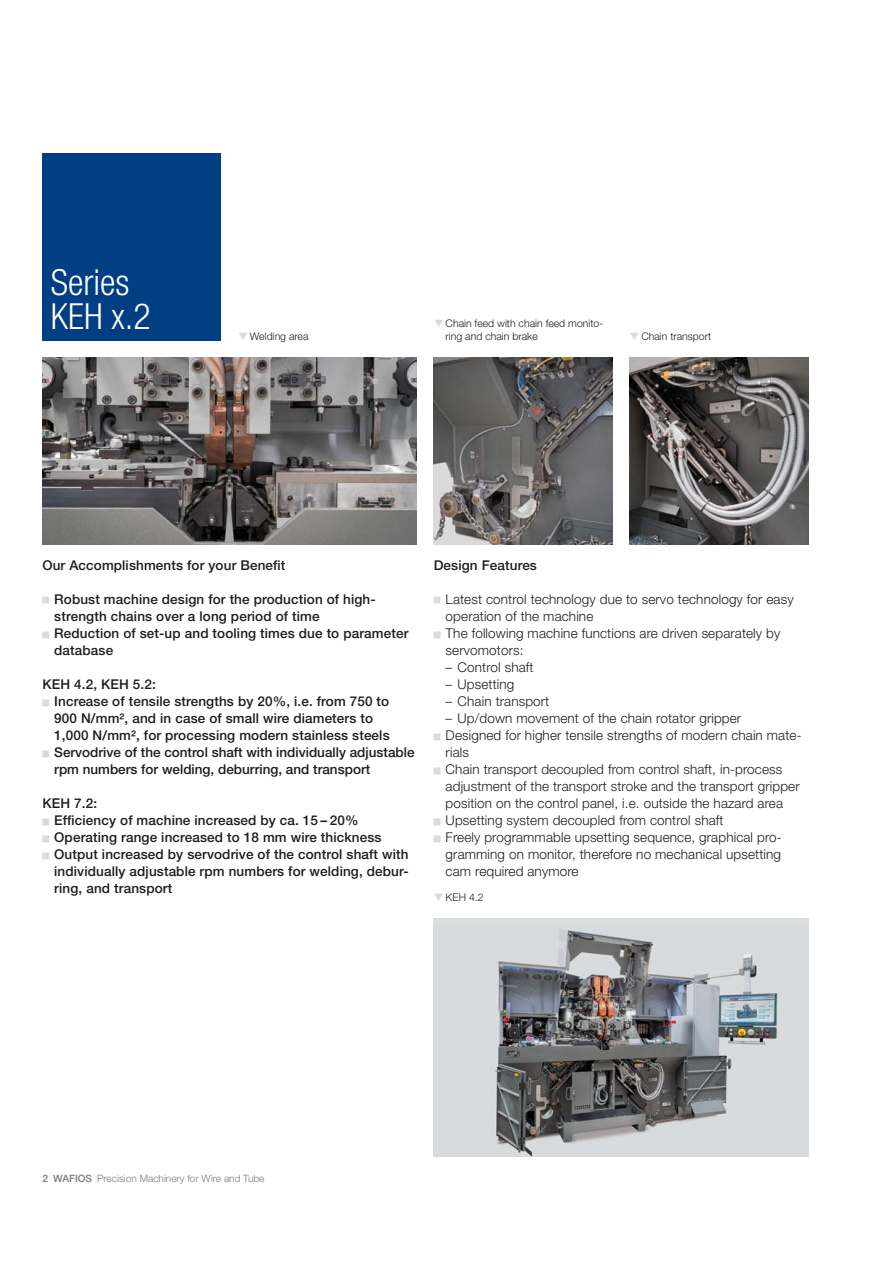
<style>
.page{position:relative;width:893px;height:1263px;background:#fff}
.page>*{position:absolute;margin:0;border:0;box-sizing:border-box;transform-origin:0 0}
.t1{font:300 condensed 36px/34px "Helvetica Neue LT";color:#fff}
.t2{font:500 13.5px/17px "Helvetica Neue LT";letter-spacing:.01em;color:#1d1d1b}
.t3{font:300 13.5px/17px "Helvetica Neue LT";letter-spacing:.01em;color:#1d1d1b}
.t4{font:300 10.5px/12.8px "Helvetica Neue LT";color:#1d1d1b}
.t5{font:300 10.2px "Helvetica Neue LT";color:#7c7b7b}
.s1{font-weight:500}
</style>
<div class="page">
<div style="left:42px;top:153px;width:179px;height:187px;background:#023e84"></div>
<img style="left:42px;top:357px;width:374px;height:187px">
<img style="left:434px;top:918px;width:374px;height:239px">
<img style="left:434px;top:357px;width:178px;height:187px">
<img style="left:629px;top:357px;width:179px;height:187px">
<h1 class="t1" style="left:51px;top:268px;width:101px">Series<br>KEH x.2</h1>
<p class="t4" style="left:250px;top:331px;width:60px">Welding area</p>
<p class="t4" style="left:445px;top:318px;width:159px">Chain feed with chain feed monito&shy;ring and chain brake</p>
<p class="t4" style="left:641px;top:331px;width:71px">Chain transport</p>
<p class="t2" style="left:42px;top:558px;width:244px">Our Accomplishments for your Benefit</p>
<p class="t2" style="left:54px;top:592px;width:356px">Robust machine design for the production of high&shy;strength chains over a long period of time<br>Reduction of set-up and tooling times due to parameter database</p>
<p class="t2" style="left:54px;top:677px;width:362px;text-indent:-12px">KEH 4.2, KEH 5.2:<br>Increase of tensile strengths by 20%, i.e. from 750 to 900 N/mm², and in case of small wire diameters to<br>1,000 N/mm², for processing modern stainless steels Servodrive of the control shaft with individually adjustable rpm numbers for welding, deburring, and transport</p>
<p class="t2" style="left:54px;top:796px;width:356px;text-indent:-12px">KEH 7.2:<br>Efficiency of machine increased by ca. 15 – 20% Operating range increased to 18 mm wire thickness Output increased by servodrive of the control shaft with individually adjustable rpm numbers for welding, debur&shy;ring, and transport</p>
<p class="t2" style="left:434px;top:558px;width:105px">Design Features</p>
<p class="t3" style="left:445px;top:592px;width:349px">Latest control technology due to servo technology for easy operation of the machine<br>The following machine functions are driven separately by servomotors:</p>
<p class="t3" style="left:445px;top:660px;width:89px">– Control shaft</p>
<p class="t3" style="left:445px;top:677px;width:70px">– Upsetting</p>
<p class="t3" style="left:445px;top:694px;width:105px">– Chain transport</p>
<p class="t3" style="left:445px;top:711px;width:357px">– Up/down movement of the chain rotator gripper<br>Designed for higher tensile strengths of modern chain mate&shy;rials<br>Chain transport decoupled from control shaft, in-process adjustment of the transport stroke and the transport gripper position on the control panel, i.e. outside the hazard area Upsetting system decoupled from control shaft<br>Freely programmable upsetting sequence, graphical pro&shy;gramming on monitor, therefore no mechanical upsetting cam required anymore</p>
<p class="t4" style="left:445px;top:892px;width:39px">KEH 4.2</p>
<p class="t5" style="left:42px;top:1175px;width:224px"><span class="s1">2 WAFIOS</span> Precision Machinery for Wire and Tube</p>
</div>
